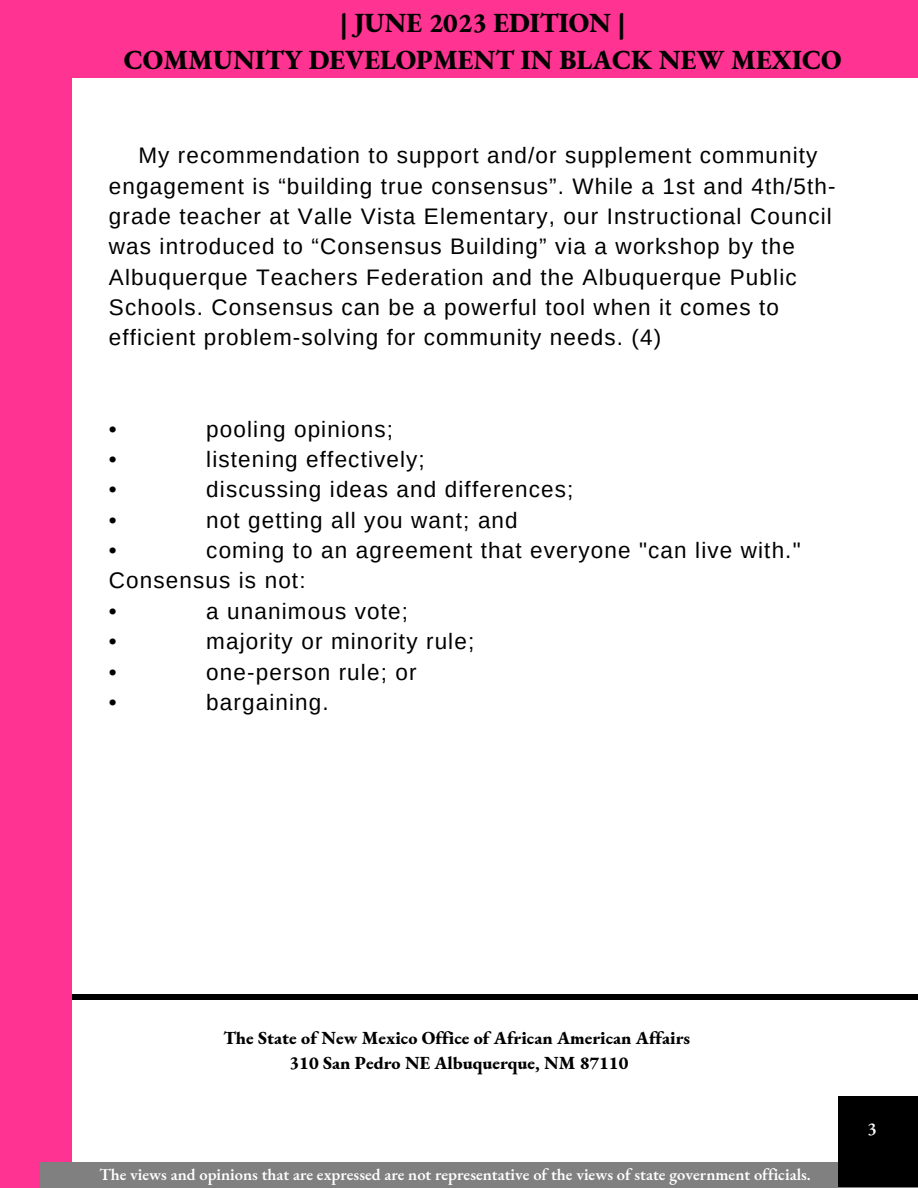
<style>
.page{position:relative;width:918px;height:1188px;background:#fff}
.page>*{position:absolute;margin:0;border:0;box-sizing:border-box;transform-origin:0 0}
.t1{font:800 27px "EB Garamond";color:#000}
.t2{font:22.5px/30.3px "Arimo";letter-spacing:.05em;color:#000}
.t3{font:800 18px "EB Garamond";color:#000}
.t4{font:600 18px "EB Garamond";color:#fff}
.t5{font:600 16.5px "EB Garamond";color:#fff}
</style>
<div class="page">
<div style="left:38px;top:994px;width:880px;height:5px;background:#000"></div>
<div style="left:0;top:0;width:918px;height:77px;background:#ff3392"></div>
<div style="left:0;top:61px;width:72px;height:1127px;background:#ff3392"></div>
<div style="left:40px;top:1162px;width:878px;height:26px;background:#808080"></div>
<div style="left:838px;top:1096px;width:80px;height:91px;background:#000"></div>
<p class="t1" style="left:340px;top:5px;width:287px">| JUNE 2023 EDITION |</p>
<p class="t1" style="left:124px;top:42px;width:720px">COMMUNITY DEVELOPMENT IN BLACK NEW MEXICO</p>
<p class="t2" style="left:109px;top:140px;width:728px;text-indent:29px">My recommendation to support and/or supplement community engagement is “building true consensus”. While a 1st and 4th/5th&shy;grade teacher at Valle Vista Elementary, our Instructional Council was introduced to “Consensus Building” via a workshop by the Albuquerque Teachers Federation and the Albuquerque Public Schools. Consensus can be a powerful tool when it comes to efficient problem-solving for community needs. (4)</p>
<p class="t2" style="left:109px;top:414px;width:9px">•</p>
<p class="t2" style="left:206px;top:414px;width:188px">pooling opinions;</p>
<p class="t2" style="left:109px;top:444px;width:9px">•</p>
<p class="t2" style="left:206px;top:444px;width:220px">listening effectively;</p>
<p class="t2" style="left:109px;top:474px;width:9px">•</p>
<p class="t2" style="left:206px;top:474px;width:369px">discussing ideas and differences;</p>
<p class="t2" style="left:109px;top:505px;width:9px">•</p>
<p class="t2" style="left:206px;top:505px;width:313px">not getting all you want; and</p>
<p class="t2" style="left:109px;top:535px;width:9px">•</p>
<p class="t2" style="left:206px;top:535px;width:596px">coming to an agreement that everyone "can live with."</p>
<p class="t2" style="left:109px;top:566px;width:198px">Consensus is not:</p>
<p class="t2" style="left:109px;top:596px;width:9px">•</p>
<p class="t2" style="left:206px;top:596px;width:203px">a unanimous vote;</p>
<p class="t2" style="left:109px;top:626px;width:9px">•</p>
<p class="t2" style="left:206px;top:626px;width:269px">majority or minority rule;</p>
<p class="t2" style="left:109px;top:657px;width:9px">•</p>
<p class="t2" style="left:206px;top:657px;width:212px">one-person rule; or</p>
<p class="t2" style="left:109px;top:687px;width:9px">•</p>
<p class="t2" style="left:206px;top:687px;width:124px">bargaining.</p>
<p class="t3" style="left:223px;top:1026px;width:468px">The State of New Mexico Office of African American Affairs</p>
<p class="t3" style="left:290px;top:1051px;width:340px">310 San Pedro NE Albuquerque, NM 87110</p>
<p class="t5" style="left:99px;top:1163px;width:713px">The views and opinions that are expressed are not representative of the views of state government officials.</p>
<p class="t4" style="left:867px;top:1117px;width:11px">3</p>
</div>
